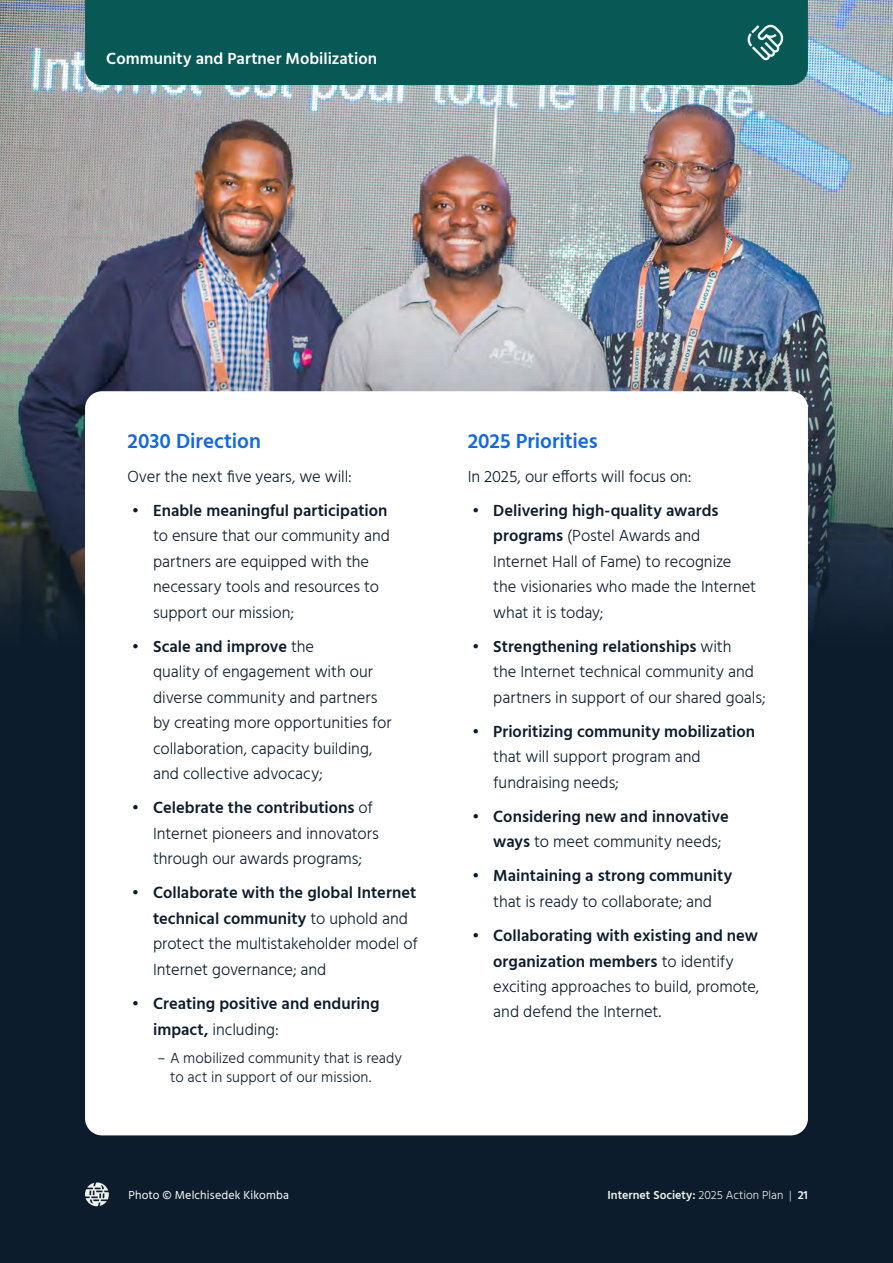
<style>
.page{position:relative;width:893px;height:1263px;background:#0c1c2c}
.page>*{position:absolute;margin:0;border:0;box-sizing:border-box;transform-origin:0 0}
.t1{font:600 21px "Hind";letter-spacing:-.005em;color:#1269df}
.Bullets_L1{font:300 16.5px/25.5px "Hind";color:#0c1c2c}
.Bullets_L1-2{font:600 16.5px/25.5px "Hind";color:#0c1c2c}
.Running_Header{font:600 16.5px "Hind";color:#fff}
.Bullets_L2{font:300 15px/19.5px "Hind";color:#0c1c2c}
.t2{font:600 12px "Hind";color:#eef2ec}
.t3{font:12px "Hind";letter-spacing:.01em;color:#fff}
.s1{font-weight:600}
.s2{font-weight:300}
</style>
<div class="page">
<img style="left:0;top:0;width:893px;height:632px">
<div style="left:85px;top:0;width:723px;height:85px;background:#085856"></div>
<svg style="left:748px;top:25px;width:36px;height:35px"></svg>
<div style="left:85px;top:391px;width:723px;height:744px;background:#fff;border-radius:17px"></div>
<svg style="left:85px;top:1182px;width:24px;height:25px"></svg>
<p class="Running_Header" style="left:106px;top:47px;width:272px">Community and Partner Mobilization</p>
<h3 class="t1" style="left:128px;top:426px;width:135px">2030 Direction</h3>
<p class="Bullets_L1" style="left:128px;top:465px;width:226px">Over the next five years, we will:</p>
<p class="Bullets_L1" style="left:153px;top:499px;width:239px;text-indent:-21px">• <span class="s1">Enable meaningful participation </span>to ensure that our community and partners are equipped with the necessary tools and resources to support our mission;</p>
<p class="Bullets_L1" style="left:153px;top:635px;width:240px;text-indent:-21px">• <span class="s1">Scale and improve</span> the<br>quality of engagement with our diverse community and partners by creating more opportunities for collaboration, capacity building, and collective advocacy;</p>
<p class="Bullets_L1" style="left:153px;top:796px;width:227px;text-indent:-21px">• <span class="s1">Celebrate the contributions</span> of<br>Internet pioneers and innovators through our awards programs;</p>
<p class="Bullets_L1" style="left:153px;top:881px;width:266px;text-indent:-21px">• <span class="s1">Collaborate with the global Internet technical community</span> to uphold and protect the multistakeholder model of Internet governance; and</p>
<p class="Bullets_L1-2" style="left:153px;top:992px;width:228px;text-indent:-21px"><span class="s2">•</span> Creating positive and enduring impact, <span class="s2">including:</span></p>
<p class="Bullets_L2" style="left:170px;top:1048px;width:233px;text-indent:-13px">– A mobilized community that is ready to act in support of our mission.</p>
<h3 class="t1" style="left:468px;top:426px;width:132px">2025 Priorities</h3>
<p class="Bullets_L1" style="left:468px;top:465px;width:225px">In 2025, our efforts will focus on:</p>
<p class="Bullets_L1" style="left:493px;top:499px;width:264px;text-indent:-21px">• <span class="s1">Delivering high-quality awards programs</span> (Postel Awards and<br>Internet Hall of Fame) to recognize the visionaries who made the Internet what it is today;</p>
<p class="Bullets_L1" style="left:493px;top:635px;width:274px;text-indent:-21px">• <span class="s1">Strengthening relationships</span> with<br>the Internet technical community and partners in support of our shared goals;</p>
<p class="Bullets_L1" style="left:493px;top:720px;width:263px;text-indent:-21px">• <span class="s1">Prioritizing community mobilization </span>that will support program and fundraising needs;</p>
<p class="Bullets_L1-2" style="left:493px;top:805px;width:237px;text-indent:-21px"><span class="s2">•</span> Considering new and innovative ways <span class="s2">to meet community needs;</span></p>
<p class="Bullets_L1" style="left:472px;top:864px;width:262px;text-align:center">• <span class="s1">Maintaining a strong community </span>that is ready to collaborate; and</p>
<p class="Bullets_L1" style="left:493px;top:924px;width:268px;text-indent:-21px">• <span class="s1">Collaborating with existing and new organization members</span> to identify exciting approaches to build, promote, and defend the Internet.</p>
<p class="t3" style="left:128px;top:1187px;width:162px">Photo © Melchisedek Kikomba</p>
<p class="t2" style="left:608px;top:1186px;width:202px">Internet Society: <span class="s2">2025 Action Plan |</span> 21</p>
</div>
